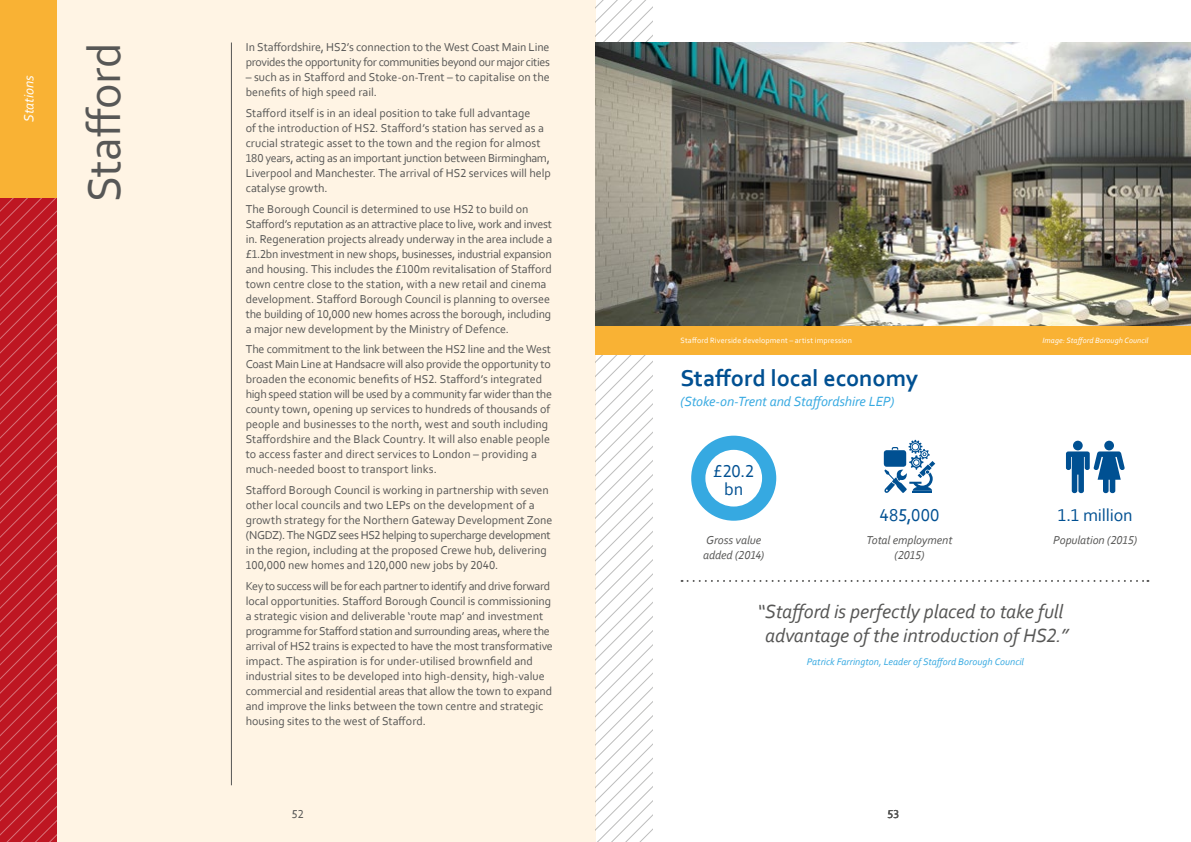
<style>
.page{position:relative;width:1191px;height:842px;background:#fff}
.page>*{position:absolute;margin:0;border:0;box-sizing:border-box;transform-origin:0 0}
.t1{font:48px "Corbel";letter-spacing:-.015em;color:#575756}
.t2{font:700 24px "Corbel";letter-spacing:-.005em;color:#005092}
.t3{font:italic 20px/24px "Corbel";letter-spacing:-.01em;color:#575756;text-align:center}
.t4{font:18px/18px "Corbel";letter-spacing:-.005em;color:#005092;text-align:center}
.t5{font:italic 14px "Corbel";letter-spacing:-.005em;color:#36a9e1}
.t6{font:italic 14px "Corbel";letter-spacing:-.015em;color:#fff}
.t7{font:12px/15px "Corbel";letter-spacing:-.005em;color:#575756}
.t8{font:12px/15px "Corbel";letter-spacing:-.025em;color:#575756}
.t9{font:italic 12px/15px "Corbel";letter-spacing:-.01em;color:#575756}
.t10{font:italic 10px "Corbel";letter-spacing:.005em;color:#36a9e1}
.t11{font:8px "Corbel";letter-spacing:.015em;color:#fff}
.t12{font:italic 8px "Corbel";letter-spacing:.01em;color:#fff}
</style>
<div class="page">
<div style="left:0;top:0;width:595px;height:842px;background:#fff4e4"></div>
<svg style="left:0;top:197px;width:57px;height:645px;background:#c01f2a"></svg>
<div style="left:0;top:0;width:57px;height:197px;background:#f9b234"></div>
<hr style="left:231px;top:43px;width:1px;height:742px;background:#575756">
<svg style="left:681px;top:580px;width:467px;height:2px"></svg>
<div style="left:691px;top:436px;width:85px;height:85px;background:#36a9e1;border-radius:50%"></div>
<div style="left:705px;top:450px;width:57px;height:56px;background:#fff;border-radius:50%"></div>
<svg style="left:884px;top:440px;width:51px;height:53px"></svg>
<div style="left:883px;top:450px;width:23px;height:17px;background:#005092;border-radius:3px"></div>
<svg style="left:1066px;top:451px;width:58px;height:42px"></svg>
<div style="left:1073px;top:441px;width:9px;height:9px;background:#005092;border-radius:50%"></div>
<div style="left:1104px;top:441px;width:10px;height:9px;background:#005092;border-radius:50%"></div>
<svg style="left:595px;top:0;width:57px;height:842px"></svg>
<img style="left:595px;top:43px;width:596px;height:283px">
<div style="left:595px;top:326px;width:596px;height:28px;background:#f9b234"></div>
<p class="t6" style="left:20px;top:122px;width:47px;rotate:-90deg">Stations</p>
<h1 class="t1" style="left:75px;top:202px;width:161px;rotate:-90deg">Stafford</h1>
<p class="t8" style="left:246px;top:40px;width:306px">In Staffordshire, HS2’s connection to the West Coast Main Line provides the opportunity for communities beyond our major cities</p>
<p class="t7" style="left:246px;top:70px;width:305px">– such as in Stafford and Stoke-on-Trent – to capitalise on the benefits of high speed rail.</p>
<p class="t7" style="left:246px;top:105px;width:306px">Stafford itself is in an ideal position to take full advantage<br>of the introduction of HS2. Stafford’s station has served as a crucial strategic asset to the town and the region for almost 180 years, acting as an important junction between Birmingham, Liverpool and Manchester. The arrival of HS2 services will help catalyse growth.</p>
<p class="t7" style="left:246px;top:201px;width:308px">The Borough Council is determined to use HS2 to build on Stafford’s reputation as an attractive place to live, work and invest in. Regeneration projects already underway in the area include a £1.2bn investment in new shops, businesses, industrial expansion and housing. This includes the £100m revitalisation of Stafford town centre close to the station, with a new retail and cinema development. Stafford Borough Council is planning to oversee the building of 10,000 new homes across the borough, including a major new development by the Ministry of Defence.</p>
<p class="t7" style="left:246px;top:342px;width:308px">The commitment to the link between the HS2 line and the West Coast Main Line at Handsacre will also provide the opportunity to broaden the economic benefits of HS2. Stafford’s integrated high speed station will be used by a community far wider than the county town, opening up services to hundreds of thousands of people and businesses to the north, west and south including Staffordshire and the Black Country. It will also enable people to access faster and direct services to London – providing a much-needed boost to transport links.</p>
<p class="t7" style="left:246px;top:482px;width:308px">Stafford Borough Council is working in partnership with seven other local councils and two LEPs on the development of a growth strategy for the Northern Gateway Development Zone (NGDZ). The NGDZ sees HS2 helping to supercharge development in the region, including at the proposed Crewe hub, delivering 100,000 new homes and 120,000 new jobs by 2040.</p>
<p class="t7" style="left:246px;top:578px;width:309px">Key to success will be for each partner to identify and drive forward local opportunities. Stafford Borough Council is commissioning a strategic vision and deliverable ‘route map’ and investment programme for Stafford station and surrounding areas, where the arrival of HS2 trains is expected to have the most transformative impact. The aspiration is for under-utilised brownfield and industrial sites to be developed into high-density, high-value commercial and residential areas that allow the town to expand and improve the links between the town centre and strategic housing sites to the west of Stafford.</p>
<p class="t11" style="left:680px;top:336px;width:173px">Stafford Riverside development – artist impression</p>
<p class="t12" style="left:1042px;top:336px;width:107px">Image: Stafford Borough Council</p>
<h2 class="t2" style="left:680px;top:364px;width:239px">Stafford local economy</h2>
<p class="t5" style="left:680px;top:393px;width:215px">(Stoke-on-Trent and Staffordshire LEP)</p>
<h3 class="t4" style="left:713px;top:461px;width:42px">£20.2 bn</h3>
<h3 class="t4" style="left:879px;top:505px;width:62px">485,000</h3>
<h3 class="t4" style="left:1057px;top:505px;width:76px">1.1 million</h3>
<p class="t9" style="left:703px;top:532px;width:63px">Gross value added (2014)</p>
<p class="t9" style="left:866px;top:532px;width:87px;text-align:center">Total employment (2015)</p>
<p class="t9" style="left:1053px;top:532px;width:85px">Population (2015)</p>
<h3 class="t3" style="left:757px;top:599px;width:313px">“Stafford is perfectly placed to take full advantage of the introduction of HS2.”</h3>
<p class="t10" style="left:806px;top:656px;width:219px">Patrick Farrington, Leader of Stafford Borough Council</p>
<p class="t7" style="left:292px;top:806px;width:13px">52</p>
<p class="t7" style="left:887px;top:806px;width:13px">53</p>
</div>
